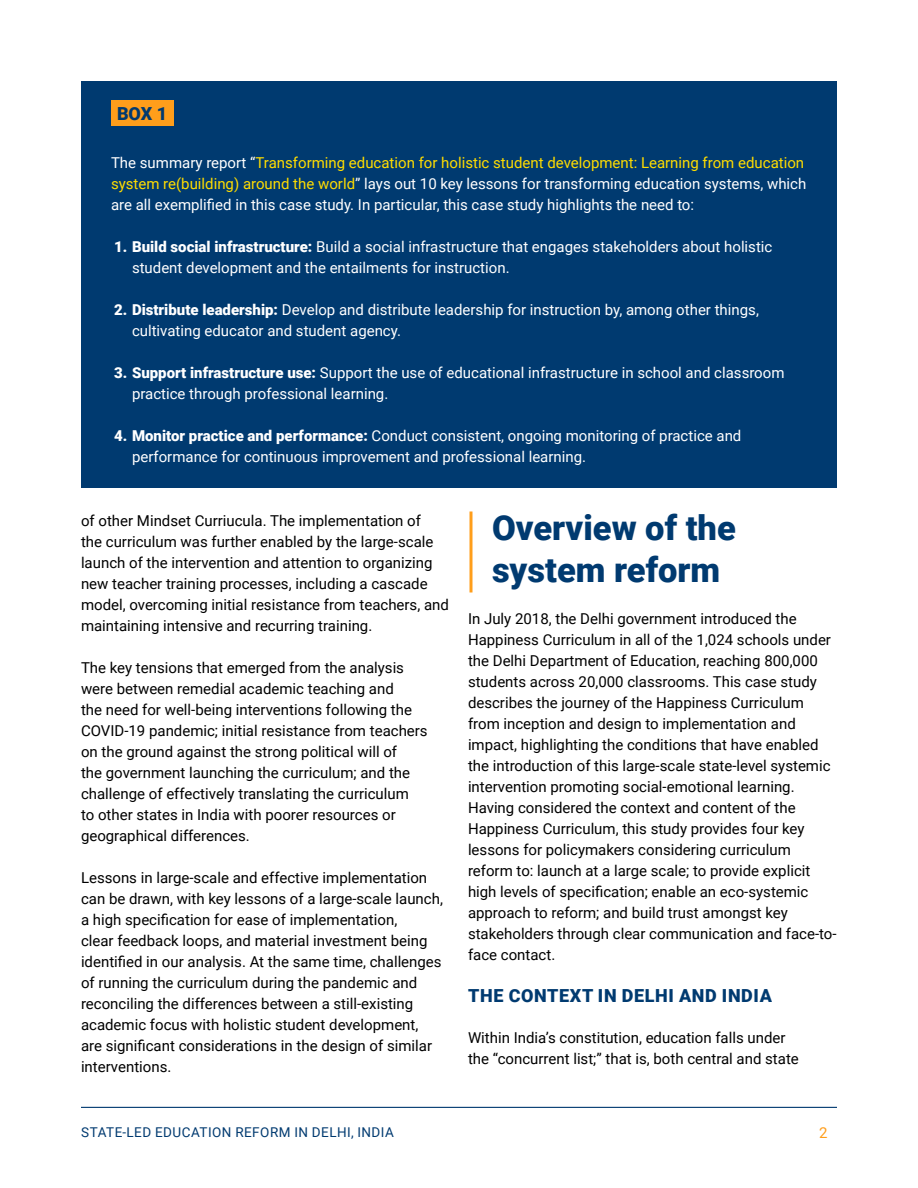
<style>
.page{position:relative;width:918px;height:1188px;background:#fff}
.page>*{position:absolute;margin:0;border:0;box-sizing:border-box;transform-origin:0 0}
.H2_Section_Header{font:900 34.5px/42px "Roboto";color:#003a70}
.H3_Subhead_level_t{font:900 18px "Roboto";letter-spacing:.035em;color:#003a70}
.BOX_num{font:900 18px "Roboto";color:#003a70}
.Parrafo{font:15px/21px "Roboto";color:#000}
.Parrafo_box{font:15px/21px "Roboto";color:#fff}
.t1{font:15px "Roboto";color:#ff9e1b}
.t2{font:13.5px "Roboto";letter-spacing:.035em;color:#003a70}
.s1{color:#fd0}
.s2{font-weight:900}
</style>
<div class="page">
<hr style="left:81px;top:1107px;width:756px;height:1px;background:#003a70">
<hr style="left:470px;top:511px;width:2px;height:81px;background:#ff9e1b">
<div style="left:81px;top:81px;width:756px;height:407px;background:#003a70"></div>
<div style="left:111px;top:100px;width:62px;height:26px;background:#ff9e1b"></div>
<p class="BOX_num" style="left:117px;top:101px;width:52px">BOX 1</p>
<p class="Parrafo_box" style="left:111px;top:152px;width:697px">The summary report “<span class="s1">Transforming education for holistic student development: Learning from education system re(building) around the world</span>” lays out 10 key lessons for transforming education systems, which are all exemplified in this case study. In particular, this case study highlights the need to:</p>
<p class="Parrafo_box" style="left:132px;top:236px;width:642px;text-indent:-18px"><span class="s2">1. Build social infrastructure:</span> Build a social infrastructure that engages stakeholders about holistic student development and the entailments for instruction.</p>
<p class="Parrafo_box" style="left:132px;top:299px;width:628px;text-indent:-18px"><span class="s2">2. Distribute leadership:</span> Develop and distribute leadership for instruction by, among other things, cultivating educator and student agency.</p>
<p class="Parrafo_box" style="left:132px;top:362px;width:654px;text-indent:-18px"><span class="s2">3. Support infrastructure use:</span> Support the use of educational infrastructure in school and classroom practice through professional learning.</p>
<p class="Parrafo_box" style="left:132px;top:425px;width:611px;text-indent:-18px"><span class="s2">4. Monitor practice and performance:</span> Conduct consistent, ongoing monitoring of practice and performance for continuous improvement and professional learning.</p>
<p class="Parrafo" style="left:81px;top:509px;width:369px">of other Mindset Curriucula. The implementation of<br>the curriculum was further enabled by the large-scale launch of the intervention and attention to organizing new teacher training processes, including a cascade model, overcoming initial resistance from teachers, and maintaining intensive and recurring training.</p>
<p class="Parrafo" style="left:81px;top:656px;width:348px">The key tensions that emerged from the analysis were between remedial academic teaching and<br>the need for well-being interventions following the COVID-19 pandemic; initial resistance from teachers on the ground against the strong political will of<br>the government launching the curriculum; and the challenge of effectively translating the curriculum<br>to other states in India with poorer resources or geographical differences.</p>
<p class="Parrafo" style="left:81px;top:866px;width:363px">Lessons in large-scale and effective implementation can be drawn, with key lessons of a large-scale launch, a high specification for ease of implementation,<br>clear feedback loops, and material investment being identified in our analysis. At the same time, challenges of running the curriculum during the pandemic and reconciling the differences between a still-existing academic focus with holistic student development, are significant considerations in the design of similar interventions.</p>
<p class="H2_Section_Header" style="left:492px;top:506px;width:245px">Overview of the system reform</p>
<p class="Parrafo" style="left:468px;top:608px;width:370px">In July 2018, the Delhi government introduced the Happiness Curriculum in all of the 1,024 schools under the Delhi Department of Education, reaching 800,000 students across 20,000 classrooms. This case study describes the journey of the Happiness Curriculum from inception and design to implementation and impact, highlighting the conditions that have enabled the introduction of this large-scale state-level systemic intervention promoting social-emotional learning.<br>Having considered the context and content of the Happiness Curriculum, this study provides four key lessons for policymakers considering curriculum reform to: launch at a large scale; to provide explicit high levels of specification; enable an eco-systemic approach to reform; and build trust amongst key stakeholders through clear communication and face-to&shy;face contact.</p>
<p class="H3_Subhead_level_t" style="left:468px;top:983px;width:305px">THE CONTEXT IN DELHI AND INDIA</p>
<p class="Parrafo" style="left:468px;top:1026px;width:332px">Within India’s constitution, education falls under the “concurrent list;” that is, both central and state</p>
<p class="t2" style="left:81px;top:1123px;width:314px">STATE-LED EDUCATION REFORM IN DELHI, INDIA</p>
<p class="t1" style="left:819px;top:1122px;width:10px">2</p>
</div>
